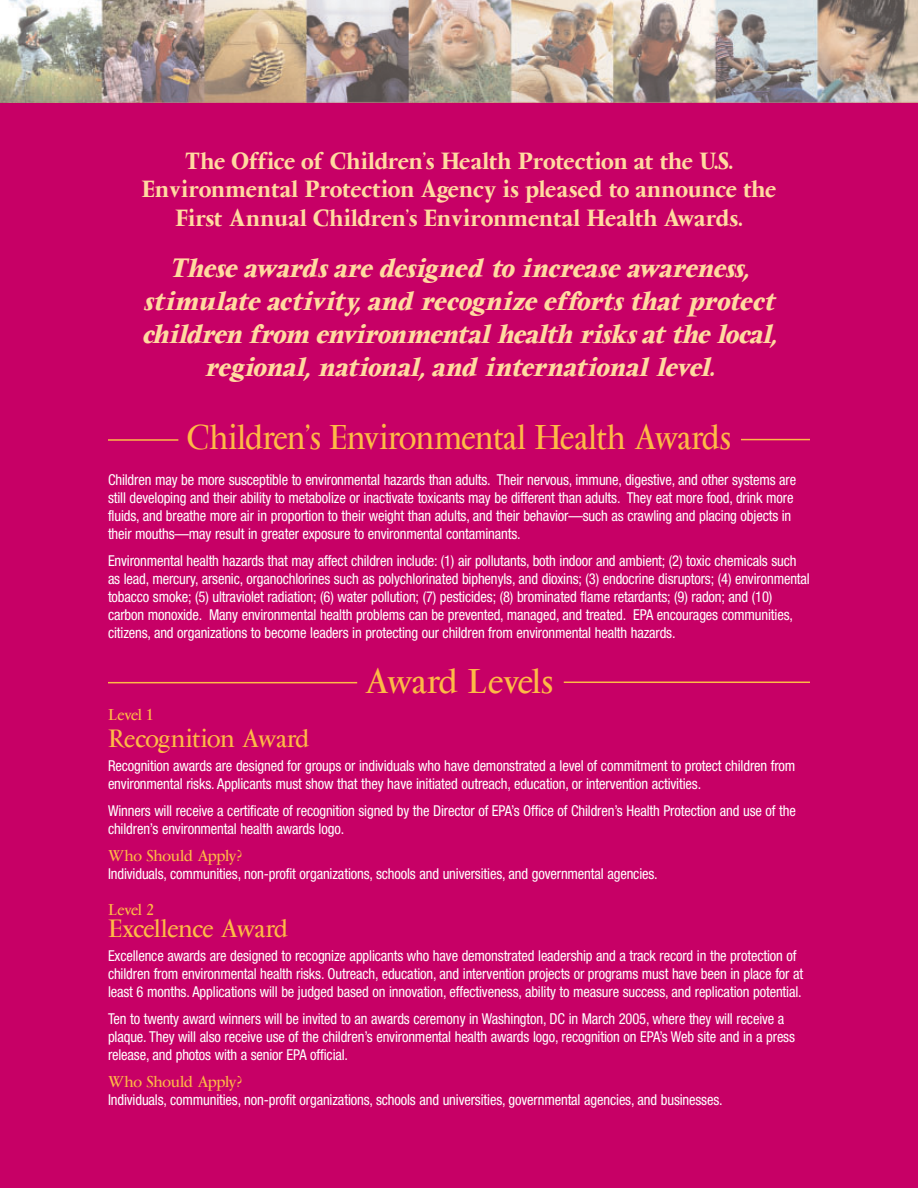
<style>
.page{position:relative;width:918px;height:1188px;background:#c70066}
.page>*{position:absolute;margin:0;border:0;box-sizing:border-box;transform-origin:0 0}
.t1{font:33px "Vendome ICG";letter-spacing:-.035em;color:#fdba46;scale:.88 1}
.t2{font:33px "Vendome ICG";letter-spacing:-.035em;color:#fdba46;scale:.95 1}
.t3{font:italic 700 25.5px/33px "Vendome ICG";letter-spacing:-.05em;color:#ffdaa0;text-align:center;scale:.9 1}
.t4{font:24px "Vendome ICG";letter-spacing:-.04em;color:#fdba46;scale:.95 1}
.t5{font:700 22.5px/28.5px "Vendome ICG";letter-spacing:-.03em;color:#ffdaa0;text-align:center;scale:.9 1}
.t6{font:condensed 15px/18px "Helvetica Neue";letter-spacing:-.01em;color:#fff}
.t7{font:15px "Vendome ICG";letter-spacing:-.03em;color:#fdba46}
</style>
<div class="page">
<hr style="left:108px;top:439px;width:70px;height:2px;background:#fdba46">
<hr style="left:741px;top:439px;width:69px;height:1px;background:#fdba46">
<hr style="left:108px;top:682px;width:249px;height:1px;background:#fdba46">
<hr style="left:564px;top:682px;width:246px;height:1px;background:#fdba46">
<img style="left:0;top:0;width:918px;height:102px">
<h3 class="t5" style="left:141px;top:148px;width:707px">The Office of Children’s Health Protection at the U.S.<br>Environmental Protection Agency is pleased to announce the<br>First Annual Children’s Environmental Health Awards.</h3>
<h2 class="t3" style="left:142px;top:254px;width:706px">These awards are designed to increase awareness, stimulate activity, and recognize efforts that protect children from environmental health risks at the local, regional, national, and international level.</h2>
<h1 class="t1" style="left:187px;top:423px;width:619px">Children’s Environmental Health Awards</h1>
<p class="t6" style="left:108px;top:472px;width:690px">Children may be more susceptible to environmental hazards than adults. Their nervous, immune, digestive, and other systems are still developing and their ability to metabolize or inactivate toxicants may be different than adults. They eat more food, drink more fluids, and breathe more air in proportion to their weight than adults, and their behavior—such as crawling and placing objects in their mouths—may result in greater exposure to environmental contaminants.</p>
<p class="t6" style="left:108px;top:553px;width:703px">Environmental health hazards that may affect children include: (1) air pollutants, both indoor and ambient; (2) toxic chemicals such as lead, mercury, arsenic, organochlorines such as polychlorinated biphenyls, and dioxins; (3) endocrine disruptors; (4) environmental tobacco smoke; (5) ultraviolet radiation; (6) water pollution; (7) pesticides; (8) brominated flame retardants; (9) radon; and (10) carbon monoxide. Many environmental health problems can be prevented, managed, and treated. EPA encourages communities, citizens, and organizations to become leaders in protecting our children from environmental health hazards.</p>
<h1 class="t2" style="left:365px;top:667px;width:200px">Award Levels</h1>
<p class="t7" style="left:108px;top:708px;width:47px">Level 1</p>
<h3 class="t4" style="left:108px;top:728px;width:214px">Recognition Award</h3>
<p class="t6" style="left:108px;top:758px;width:689px">Recognition awards are designed for groups or individuals who have demonstrated a level of commitment to protect children from environmental risks. Applicants must show that they have initiated outreach, education, or intervention activities.</p>
<p class="t6" style="left:108px;top:803px;width:689px">Winners will receive a certificate of recognition signed by the Director of EPA’s Office of Children’s Health Protection and use of the children’s environmental health awards logo.</p>
<p class="t7" style="left:108px;top:849px;width:135px">Who Should Apply?</p>
<p class="t6" style="left:108px;top:866px;width:551px">Individuals, communities, non-profit organizations, schools and universities, and governmental agencies.</p>
<p class="t7" style="left:108px;top:903px;width:47px">Level 2</p>
<h3 class="t4" style="left:108px;top:918px;width:191px">Excellence Award</h3>
<p class="t6" style="left:108px;top:948px;width:697px">Excellence awards are designed to recognize applicants who have demonstrated leadership and a track record in the protection of children from environmental health risks. Outreach, education, and intervention projects or programs must have been in place for at least 6 months. Applications will be judged based on innovation, effectiveness, ability to measure success, and replication potential.</p>
<p class="t6" style="left:108px;top:1011px;width:689px">Ten to twenty award winners will be invited to an awards ceremony in Washington, DC in March 2005, where they will receive a plaque. They will also receive use of the children’s environmental health awards logo, recognition on EPA’s Web site and in a press release, and photos with a senior EPA official.</p>
<p class="t7" style="left:108px;top:1075px;width:135px">Who Should Apply?</p>
<p class="t6" style="left:108px;top:1092px;width:616px">Individuals, communities, non-profit organizations, schools and universities, governmental agencies, and businesses.</p>
</div>
